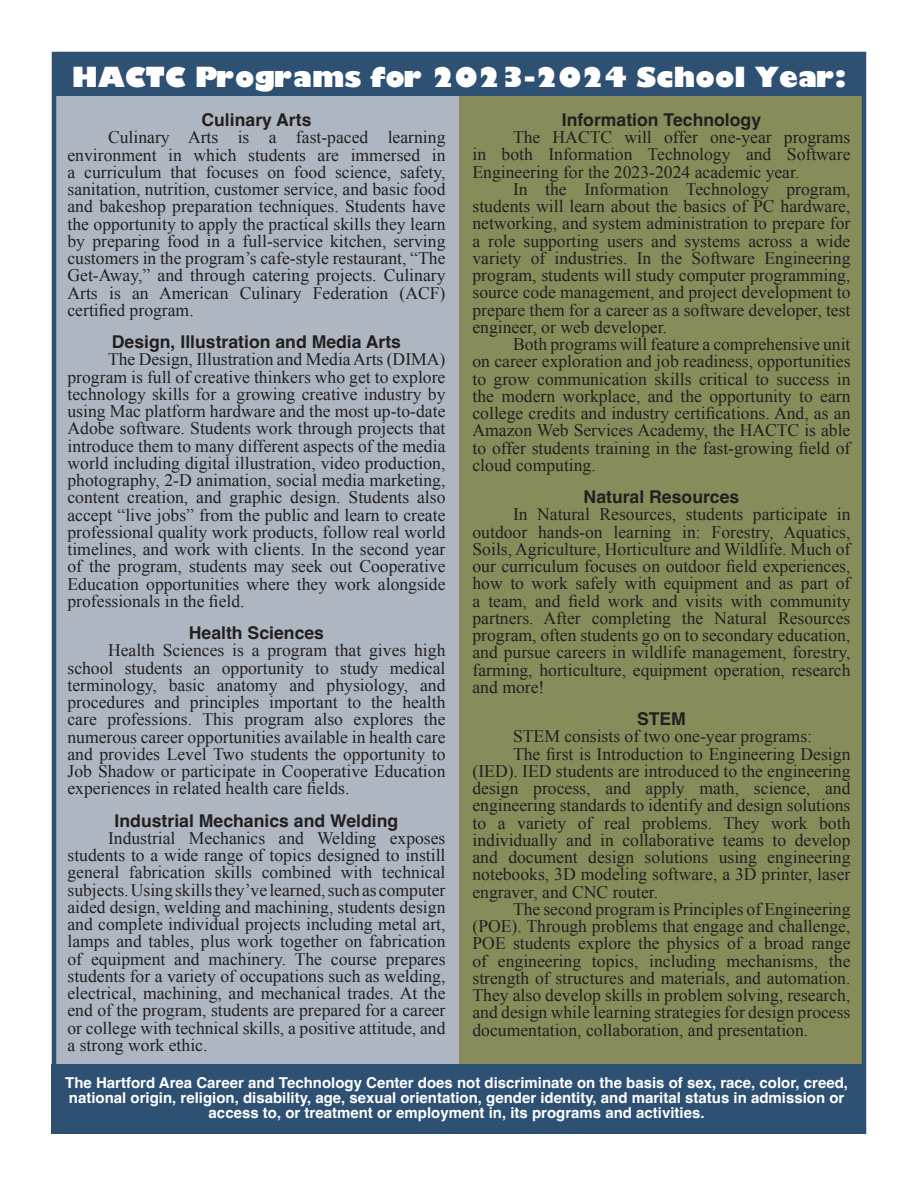
<style>
.page{position:relative;width:918px;height:1188px;background:#fff}
.page>*{position:absolute;margin:0;border:0;box-sizing:border-box;transform-origin:0 0}
.t1{font:800 27px "Gill Sans";color:#fff}
.t2{font:17.7px/17.2px "Times New Roman";color:#231f20;text-align:justify}
.t3{font:700 17.7px "Helvetica";color:#231f20}
.t4{font:700 15px/15px "Helvetica";color:#fff;text-align:center}
</style>
<div class="page">
<div style="left:54px;top:54px;width:810px;height:43px;background:#2e5072"></div>
<div style="left:54px;top:97px;width:405px;height:968px;background:#aeb7c1"></div>
<div style="left:459px;top:97px;width:405px;height:968px;background:#878c5a"></div>
<div style="left:52px;top:1065px;width:810px;height:69px;background:#2e5072"></div>
<div style="left:52px;top:52px;width:814px;height:1082px;border:4px solid #2e5072"></div>
<p class="t1" style="left:72px;top:56px;width:776px">HACTC Programs for 2023-2024 School Year:</p>
<p class="t3" style="left:201px;top:109px;width:112px">Culinary Arts</p>
<p class="t2" style="left:68px;top:129px;width:380px;text-indent:41px">Culinary Arts is a fast-paced learning environment in which students are immersed in a curriculum that focuses on food science, safety, sanitation, nutrition, customer service, and basic food and bakeshop preparation techniques. Students have the opportunity to apply the practical skills they learn by preparing food in a full-service kitchen, serving customers in the program’s cafe-style restaurant, “The Get-Away,” and through catering projects. Culinary Arts is an American Culinary Federation (ACF) certified program.</p>
<p class="t3" style="left:112px;top:331px;width:291px">Design, Illustration and Media Arts</p>
<p class="t2" style="left:68px;top:351px;width:380px;text-indent:41px">The Design, Illustration and Media Arts (DIMA) program is full of creative thinkers who get to explore technology skills for a growing creative industry by using Mac platform hardware and the most up-to-date Adobe software. Students work through projects that introduce them to many different aspects of the media world including digital illustration, video production, photography, 2-D animation, social media marketing, content creation, and graphic design. Students also accept “live jobs” from the public and learn to create professional quality work products, follow real world timelines, and work with clients. In the second year of the program, students may seek out Cooperative Education opportunities where they work alongside professionals in the field.</p>
<p class="t3" style="left:189px;top:622px;width:137px">Health Sciences</p>
<p class="t2" style="left:68px;top:642px;width:380px;text-indent:41px">Health Sciences is a program that gives high school students an opportunity to study medical terminology, basic anatomy and physiology, and procedures and principles important to the health care professions. This program also explores the numerous career opportunities available in health care and provides Level Two students the opportunity to Job Shadow or participate in Cooperative Education experiences in related health care fields.</p>
<p class="t3" style="left:115px;top:810px;width:285px">Industrial Mechanics and Welding</p>
<p class="t2" style="left:68px;top:829px;width:380px;text-indent:41px">Industrial Mechanics and Welding exposes students to a wide range of topics designed to instill general fabrication skills combined with technical subjects. Using skills they’ve learned, such as computer aided design, welding and machining, students design and complete individual projects including metal art, lamps and tables, plus work together on fabrication of equipment and machinery. The course prepares students for a variety of occupations such as welding, electrical, machining, and mechanical trades. At the end of the program, students are prepared for a career or college with technical skills, a positive attitude, and a strong work ethic.</p>
<p class="t3" style="left:562px;top:109px;width:201px">Information Technology</p>
<p class="t2" style="left:472px;top:128px;width:380px;text-indent:41px">The HACTC will offer one-year programs in both Information Technology and Software Engineering for the 2023-2024 academic year.</p>
<p class="t2" style="left:472px;top:180px;width:380px;text-indent:41px">In the Information Technology program, students will learn about the basics of PC hardware, networking, and system administration to prepare for a role supporting users and systems across a wide variety of industries. In the Software Engineering program, students will study computer programming, source code management, and project development to prepare them for a career as a software developer, test engineer, or web developer.</p>
<p class="t2" style="left:472px;top:335px;width:380px;text-indent:41px">Both programs will feature a comprehensive unit on career exploration and job readiness, opportunities to grow communication skills critical to success in the modern workplace, and the opportunity to earn college credits and industry certifications. And, as an Amazon Web Services Academy, the HACTC is able to offer students training in the fast-growing field of cloud computing.</p>
<p class="t3" style="left:584px;top:486px;width:157px">Natural Resources</p>
<p class="t2" style="left:472px;top:506px;width:380px;text-indent:41px">In Natural Resources, students participate in outdoor hands-on learning in: Forestry, Aquatics, Soils, Agriculture, Horticulture and Wildlife. Much of our curriculum focuses on outdoor field experiences, how to work safely with equipment and as part of a team, and field work and visits with community partners. After completing the Natural Resources program, often students go on to secondary education, and pursue careers in wildlife management, forestry, farming, horticulture, equipment operation, research and more!</p>
<p class="t3" style="left:637px;top:708px;width:50px">STEM</p>
<p class="t2" style="left:513px;top:728px;width:301px">STEM consists of two one-year programs:</p>
<p class="t2" style="left:472px;top:745px;width:380px;text-indent:41px">The first is Introduction to Engineering Design (IED). IED students are introduced to the engineering design process, and apply math, science, and engineering standards to identify and design solutions to a variety of real problems. They work both individually and in collaborative teams to develop and document design solutions using engineering notebooks, 3D modeling software, a 3D printer, laser engraver, and CNC router.</p>
<p class="t2" style="left:472px;top:900px;width:380px;text-indent:41px">The second program is Principles of Engineering (POE). Through problems that engage and challenge, POE students explore the physics of a broad range of engineering topics, including mechanisms, the strength of structures and materials, and automation.<br>They also develop skills in problem solving, research, and design while learning strategies for design process documentation, collaboration, and presentation.</p>
<p class="t4" style="left:65px;top:1077px;width:784px">The Hartford Area Career and Technology Center does not discriminate on the basis of sex, race, color, creed, national origin, religion, disability, age, sexual orientation, gender identity, and marital status in admission or access to, or treatment or employment in, its programs and activities.</p>
</div>
